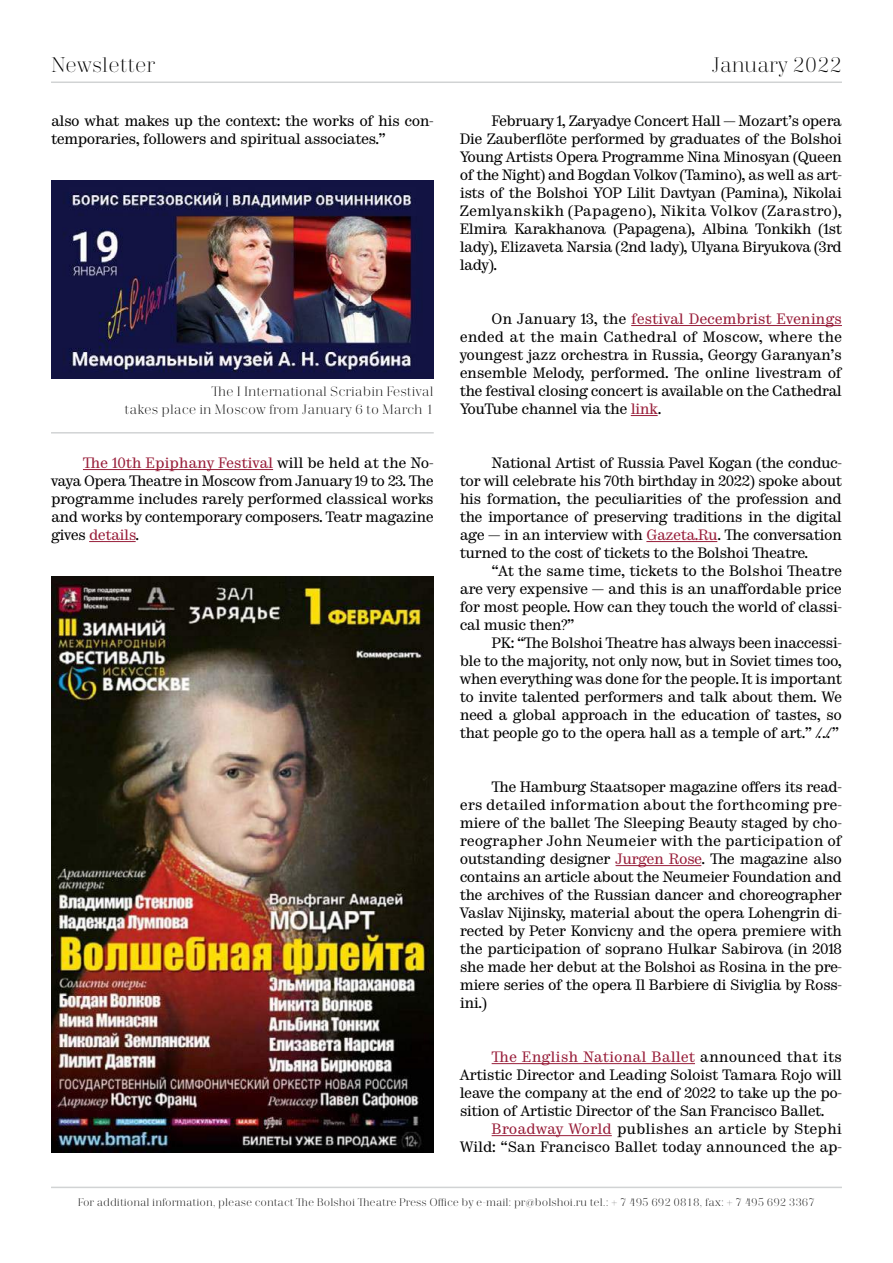
<style>
.page{position:relative;width:893px;height:1263px;background:#fff}
.page>*{position:absolute;margin:0;border:0;box-sizing:border-box;transform-origin:0 0}
.t1{font:300 21px "Trivia Serif";letter-spacing:-.01em;color:#000}
.t2{font:15px/18px "Trivia Serif 10 Demo";letter-spacing:-.035em;color:#000;text-align:justify}
.t3{font:15px/18px "Trivia Serif 10 Demo";letter-spacing:-.01em;color:#000;text-align:right}
.t4{font:300 13.5px/18px "Trivia Serif";color:#000;text-align:right}
.t5{font:300 10.95px "Trivia Serif";color:#000}
.s1{color:#981d39}
</style>
<div class="page">
<hr style="left:51px;top:81px;width:791px;height:2px;background:#d1d3d4">
<hr style="left:51px;top:1187px;width:791px;height:1px;background:#d1d3d4">
<img style="left:51px;top:180px;width:383px;height:198px">
<hr style="left:51px;top:432px;width:383px;height:2px;background:#d1d3d4">
<hr style="left:83px;top:469px;width:190px;height:1px;background:#981d39">
<hr style="left:89px;top:541px;width:47px;height:1px;background:#981d39">
<img style="left:51px;top:576px;width:383px;height:576px">
<hr style="left:631px;top:325px;width:211px;height:1px;background:#981d39">
<svg style="left:631px;top:415px;width:27px;height:1px"></svg>
<hr style="left:646px;top:541px;width:71px;height:1px;background:#981d39">
<hr style="left:616px;top:865px;width:85px;height:1px;background:#981d39">
<hr style="left:492px;top:1063px;width:203px;height:1px;background:#981d39">
<hr style="left:492px;top:1135px;width:120px;height:1px;background:#981d39">
<h1 class="t1" style="left:51px;top:54px;width:106px">Newsletter</h1>
<h1 class="t1" style="left:711px;top:54px;width:132px">January 2022</h1>
<p class="t2" style="left:51px;top:113px;width:384px">also what makes up the context: the works of his con&shy;temporaries, followers and spiritual associates.”</p>
<p class="t4" style="left:125px;top:383px;width:311px">The I International Scriabin Festival<br>takes place in Moscow from January 6 to March 1</p>
<p class="t2" style="left:51px;top:455px;width:384px;text-indent:32px"><span class="s1">The 10th Epiphany Festival</span> will be held at the No&shy;vaya Opera Theatre in Moscow from January 19 to 23. The programme includes rarely performed classical works and works by contemporary composers. Teatr magazine gives <span class="s1">details</span>.</p>
<p class="t2" style="left:460px;top:113px;width:384px;text-indent:32px">February 1, Zaryadye Concert Hall — Mozart’s opera Die Zauberflöte performed by graduates of the Bolshoi Young Artists Opera Programme Nina Minosyan (Queen of the Night) and Bogdan Volkov (Tamino), as well as art&shy;ists of the Bolshoi YOP Lilit Davtyan (Pamina), Nikolai Zemlyanskikh (Papageno), Nikita Volkov (Zarastro), Elmira Karakhanova (Papagena), Albina Tonkikh (1st lady), Elizaveta Narsia (2nd lady), Ulyana Biryukova (3rd lady).</p>
<p class="t2" style="left:460px;top:311px;width:384px;text-indent:32px">On January 13, the <span class="s1">festival Decembrist Evenings </span>ended at the main Cathedral of Moscow, where the youngest jazz orchestra in Russia, Georgy Garanyan’s ensemble Melody, performed. The online livestram of the festival closing concert is available on the Cathedral YouTube channel via the <span class="s1">link</span>.</p>
<p class="t2" style="left:460px;top:455px;width:384px;text-indent:32px">National Artist of Russia Pavel Kogan (the conduc&shy;tor will celebrate his 70th birthday in 2022) spoke about his formation, the peculiarities of the profession and the importance of preserving traditions in the digital age — in an interview with <span class="s1">Gazeta.Ru</span>. The conversation turned to the cost of tickets to the Bolshoi Theatre.</p>
<p class="t2" style="left:460px;top:563px;width:384px;text-indent:32px">“At the same time, tickets to the Bolshoi Theatre are very expensive — and this is an unaffordable price for most people. How can they touch the world of classi&shy;cal music then?”</p>
<p class="t2" style="left:460px;top:635px;width:384px;text-indent:32px">PK: “The Bolshoi Theatre has always been inaccessi&shy;ble to the majority, not only now, but in Soviet times too, when everything was done for the people. It is important to invite talented performers and talk about them. We need a global approach in the education of tastes, so that people go to the opera hall as a temple of art.” /…/”</p>
<p class="t2" style="left:460px;top:779px;width:384px;text-indent:32px">The Hamburg Staatsoper magazine offers its read&shy;ers detailed information about the forthcoming pre&shy;miere of the ballet The Sleeping Beauty staged by cho&shy;reographer John Neumeier with the participation of outstanding designer <span class="s1">Jurgen Rose</span>. The magazine also contains an article about the Neumeier Foundation and the archives of the Russian dancer and choreographer Vaslav Nijinsky, material about the opera Lohengrin di&shy;rected by Peter Konvicny and the opera premiere with the participation of soprano Hulkar Sabirova (in 2018 she made her debut at the Bolshoi as Rosina in the pre&shy;miere series of the opera Il Barbiere di Siviglia by Ross&shy;ini.)</p>
<p class="t2" style="left:460px;top:1049px;width:384px;text-indent:32px"><span class="s1">The English National Ballet</span> announced that its Artistic Director and Leading Soloist Tamara Rojo will leave the company at the end of 2022 to take up the po&shy;sition of Artistic Director of the San Francisco Ballet.</p>
<p class="t3" style="left:460px;top:1121px;width:384px"><span class="s1">Broadway World</span> publishes an article by Stephi<br>Wild: “San Francisco Ballet today announced the ap-</p>
<p class="t5" style="left:78px;top:1196px;width:739px">For additional information, please contact The Bolshoi Theatre Press Office by e-mail: pr@bolshoi.ru tel.: + 7 495 692 0818, fax: + 7 495 692 3367</p>
</div>
